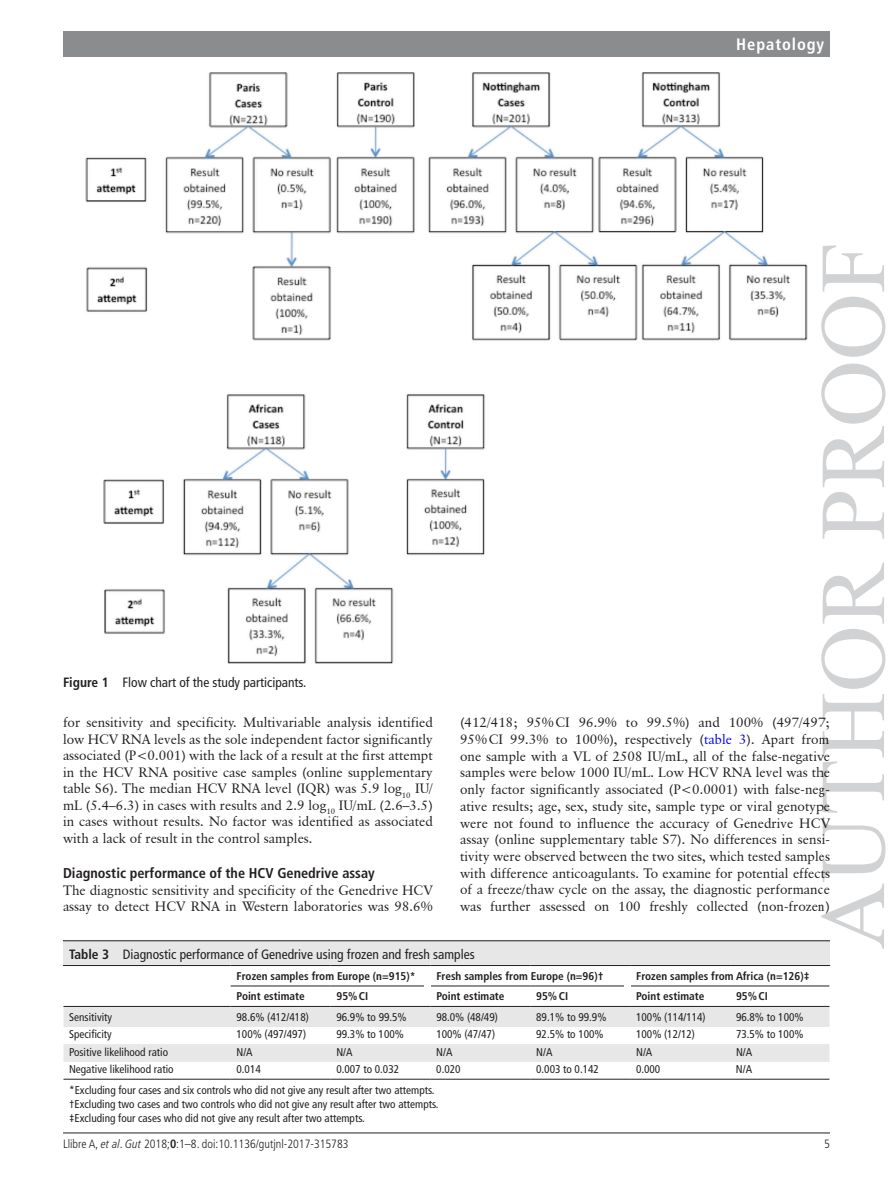
<style>
.page{position:relative;width:893px;height:1191px;background:#fff}
.page>*{position:absolute;margin:0;border:0;box-sizing:border-box;transform-origin:0 0}
.t1{font:92.7px "Times New Roman";color:#d1d2d4}
.t2{font:700 condensed 16.5px "Frutiger LT Pro";letter-spacing:.055em;color:#fff}
.t3{font:700 condensed 14.25px "Frutiger LT Pro";color:#231f20}
.t4{font:13.5px/16.6px "Classical Garamond BT";color:#231f20;text-align:justify}
.t5{font:condensed 13.5px "Frutiger LT Pro";color:#231f20}
.t6{font:300 condensed 12px "Frutiger LT Pro";color:#231f20}
.t7{font:condensed 11.25px/14.2px "Frutiger LT Pro";color:#231f20}
.t8{font:700 condensed 11.25px "Frutiger LT Pro";color:#231f20}
.s1{font-weight:700}
.s2{color:#00f}
.s3{font-style:italic}
</style>
<div class="page">
<hr style="left:63px;top:1132px;width:767px;height:1px;background:#231f20">
<div style="left:63px;top:31px;width:767px;height:25px;background:#8a8c8e"></div>
<img style="left:85px;top:72px;width:723px;height:591px">
<div style="left:63px;top:940px;width:767px;height:182px;background:#e7e7e7"></div>
<hr style="left:63px;top:940px;width:767px;height:1px;background:#231f20">
<div style="left:64px;top:1079px;width:766px;height:42px;background:#fff"></div>
<hr style="left:63px;top:965px;width:168px;height:1px;background:#231f20">
<hr style="left:231px;top:965px;width:99px;height:1px;background:#231f20">
<hr style="left:330px;top:965px;width:100px;height:1px;background:#231f20">
<hr style="left:430px;top:965px;width:100px;height:1px;background:#231f20">
<hr style="left:530px;top:965px;width:100px;height:1px;background:#231f20">
<hr style="left:630px;top:965px;width:100px;height:1px;background:#231f20">
<hr style="left:730px;top:965px;width:100px;height:1px;background:#231f20">
<hr style="left:63px;top:1079px;width:1px;height:43px;background:#fff">
<hr style="left:63px;top:1092px;width:773px;height:2px;background:#fff">
<hr style="left:63px;top:1107px;width:773px;height:1px;background:#fff">
<hr style="left:63px;top:1121px;width:773px;height:1px;background:#fff">
<svg style="left:63px;top:966px;width:767px;height:113px"></svg>
<p class="t2" style="left:736px;top:34px;width:90px">Hepatology</p>
<h1 class="t1" style="left:791px;top:949px;width:709px;rotate:-90deg">AUTHOR PROOF</h1>
<p class="t5" style="left:63px;top:675px;width:245px"><span class="s1">Figure 1</span> Flow chart of the study participants.</p>
<p class="t4" style="left:460px;top:714px;width:371px">(412/418; 95%CI 96.9% to 99.5%) and 100% (497/497; 95%CI 99.3% to 100%), respectively (<span class="s2">table 3</span>). Apart from one sample with a VL of 2508 IU/mL, all of the false-negative samples were below 1000 IU/mL. Low HCV RNA level was the only factor significantly associated (P&lt;0.0001) with false-neg&shy;ative results; age, sex, study site, sample type or viral genotype were not found to influence the accuracy of Genedrive HCV assay (online supplementary table S7). No differences in sensi&shy;tivity were observed between the two sites, which tested samples with difference anticoagulants. To examine for potential effects of a freeze/thaw cycle on the assay, the diagnostic performance was further assessed on 100 freshly collected (non-frozen)</p>
<p class="t4" style="left:63px;top:714px;width:371px">for sensitivity and specificity. Multivariable analysis identified low HCV RNA levels as the sole independent factor significantly associated (P&lt;0.001) with the lack of a result at the first attempt in the HCV RNA positive case samples (online supplementary table S6). The median HCV RNA level (IQR) was 5.9 log<sub>10</sub> IU/ mL (5.4–6.3) in cases with results and 2.9 log<sub>10</sub> IU/mL (2.6–3.5) in cases without results. No factor was identified as associated with a lack of result in the control samples.</p>
<p class="t3" style="left:63px;top:864px;width:313px">Diagnostic performance of the HCV Genedrive assay</p>
<p class="t4" style="left:63px;top:881px;width:371px">The diagnostic sensitivity and specificity of the Genedrive HCV assay to detect HCV RNA in Western laboratories was 98.6%</p>
<p class="t5" style="left:69px;top:946px;width:407px"><span class="s1">Table 3</span> Diagnostic performance of Genedrive using frozen and fresh samples</p>
<p class="t8" style="left:237px;top:969px;width:181px">Frozen samples from Europe (n=915)*</p>
<p class="t8" style="left:436px;top:969px;width:169px">Fresh samples from Europe (n=96)†</p>
<p class="t8" style="left:636px;top:969px;width:175px">Frozen samples from Africa (n=126)‡</p>
<p class="t8" style="left:237px;top:989px;width:70px">Point estimate</p>
<p class="t8" style="left:336px;top:989px;width:33px">95%CI</p>
<p class="t8" style="left:436px;top:989px;width:70px">Point estimate</p>
<p class="t8" style="left:536px;top:989px;width:33px">95%CI</p>
<p class="t8" style="left:636px;top:989px;width:70px">Point estimate</p>
<p class="t8" style="left:736px;top:989px;width:33px">95%CI</p>
<p class="t7" style="left:69px;top:1010px;width:45px">Sensitivity</p>
<p class="t7" style="left:237px;top:1010px;width:74px">98.6% (412/418)</p>
<p class="t7" style="left:336px;top:1010px;width:72px">96.9% to 99.5%</p>
<p class="t7" style="left:436px;top:1010px;width:63px">98.0% (48/49)</p>
<p class="t7" style="left:536px;top:1010px;width:72px">89.1% to 99.9%</p>
<p class="t7" style="left:636px;top:1010px;width:71px">100% (114/114)</p>
<p class="t7" style="left:736px;top:1010px;width:69px">96.8% to 100%</p>
<p class="t7" style="left:69px;top:1027px;width:44px">Specificity</p>
<p class="t7" style="left:237px;top:1027px;width:71px">100% (497/497)</p>
<p class="t7" style="left:336px;top:1027px;width:69px">99.3% to 100%</p>
<p class="t7" style="left:436px;top:1027px;width:60px">100% (47/47)</p>
<p class="t7" style="left:536px;top:1027px;width:69px">92.5% to 100%</p>
<p class="t7" style="left:636px;top:1027px;width:60px">100% (12/12)</p>
<p class="t7" style="left:736px;top:1027px;width:69px">73.5% to 100%</p>
<p class="t7" style="left:69px;top:1044px;width:101px">Positive likelihood ratio</p>
<p class="t7" style="left:236px;top:1044px;width:18px">N/A</p>
<p class="t7" style="left:336px;top:1044px;width:18px">N/A</p>
<p class="t7" style="left:436px;top:1044px;width:18px">N/A</p>
<p class="t7" style="left:536px;top:1044px;width:18px">N/A</p>
<p class="t7" style="left:636px;top:1044px;width:18px">N/A</p>
<p class="t7" style="left:736px;top:1044px;width:18px">N/A</p>
<p class="t7" style="left:69px;top:1062px;width:106px">Negative likelihood ratio</p>
<p class="t7" style="left:236px;top:1062px;width:26px">0.014</p>
<p class="t7" style="left:336px;top:1062px;width:64px">0.007 to 0.032</p>
<p class="t7" style="left:436px;top:1062px;width:26px">0.020</p>
<p class="t7" style="left:536px;top:1062px;width:64px">0.003 to 0.142</p>
<p class="t7" style="left:636px;top:1062px;width:26px">0.000</p>
<p class="t7" style="left:736px;top:1062px;width:18px">N/A</p>
<p class="t7" style="left:69px;top:1082px;width:371px">*Excluding four cases and six controls who did not give any result after two attempts. †Excluding two cases and two controls who did not give any result after two attempts. ‡Excluding four cases who did not give any result after two attempts.</p>
<p class="t6" style="left:63px;top:1136px;width:287px">Llibre A, <span class="s3">et al</span>. <span class="s3">Gut</span> 2018;<span class="s1">0</span>:1–8. doi:10.1136/gutjnl-2017-315783</p>
<p class="t6" style="left:824px;top:1136px;width:7px">5</p>
</div>
